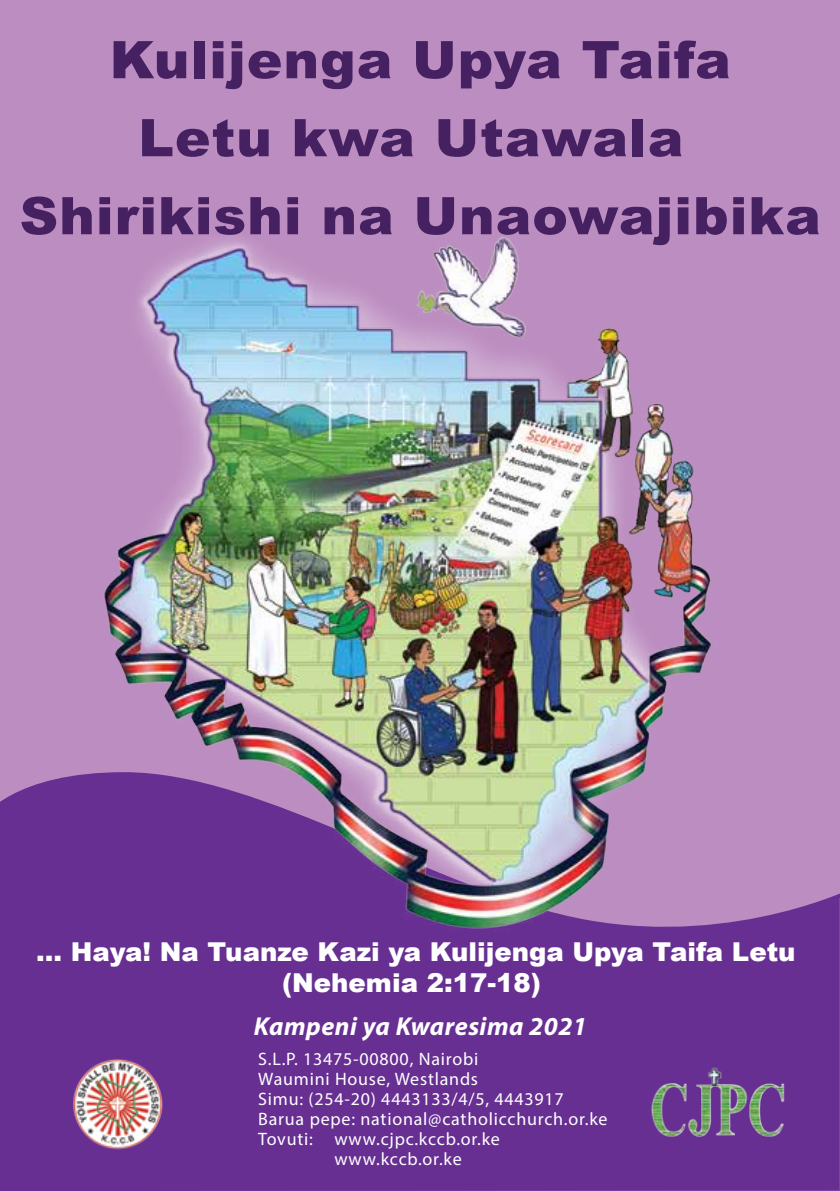
<style>
.page{position:relative;width:840px;height:1191px;background:#fff}
.page>*{position:absolute;margin:0;border:0;box-sizing:border-box;transform-origin:0 0}
.t1{font:900 51.8px/78px "Arial";letter-spacing:.02em;color:#452161;text-align:center}
.t2{font:900 26px/31.2px "Arial";color:#fff;text-align:center}
.t3{font:italic 700 26px "Myriad Pro";letter-spacing:.02em;color:#fff}
.t4{font:18px "Myriad Pro";letter-spacing:.045em;color:#fff}
</style>
<div class="page">
<div style="left:0;top:0;width:839px;height:1191px;background:#bc8dc0"></div>
<img style="left:1px;top:236px;width:710px;height:565px">
<svg style="left:0;top:801px;width:839px;height:390px;background:#754396"></svg>
<h1 class="t1" style="left:20px;top:19px;width:802px">Kulijenga Upya Taifa<br>Letu kwa Utawala<br>Shirikishi na Unaowajibika</h1>
<h2 class="t2" style="left:36px;top:935px;width:760px">… Haya! Na Tuanze Kazi ya Kulijenga Upya Taifa Letu (Nehemia 2:17-18)</h2>
<h2 class="t3" style="left:254px;top:1009px;width:334px">Kampeni ya Kwaresima 2021</h2>
<p class="t4" style="left:258px;top:1048px;width:221px">S.L.P. 13475-00800, Nairobi</p>
<p class="t4" style="left:258px;top:1068px;width:221px">Waumini House, Westlands</p>
<p class="t4" style="left:258px;top:1088px;width:307px">Simu: (254-20) 4443133/4/5, 4443917</p>
<p class="t4" style="left:258px;top:1108px;width:350px">Barua pepe: national@catholicchurch.or.ke</p>
<p class="t4" style="left:258px;top:1128px;width:243px">Tovuti: www.cjpc.kccb.or.ke</p>
<p class="t4" style="left:334px;top:1148px;width:129px">www.kccb.or.ke</p>
</div>
